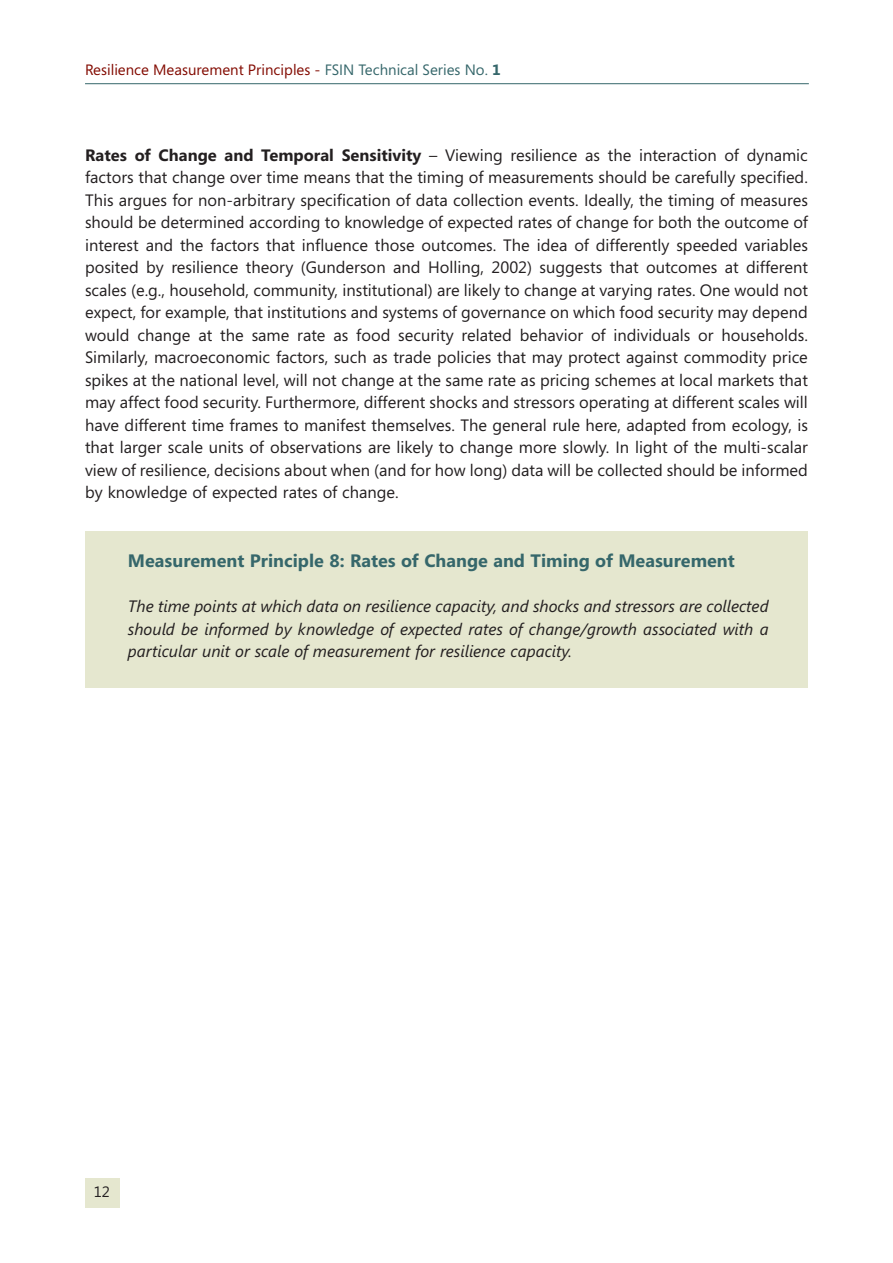
<style>
.page{position:relative;width:893px;height:1263px;background:#fff}
.page>*{position:absolute;margin:0;border:0;box-sizing:border-box;transform-origin:0 0}
.t1{font:700 18px "Segoe UI";color:#36676b}
.t2{font:16.5px/22.5px "Segoe UI";color:#231f20;text-align:justify}
.t3{font:italic 16.5px/22.5px "Segoe UI";color:#231f20;text-align:justify}
.t4{font:15px "Segoe UI";color:#820a01}
.t5{font:15px "Segoe UI";color:#231f20}
.s1{color:#36676b}
.s2{font-weight:700;color:#36676b}
.s3{font-weight:700}
</style>
<div class="page">
<hr style="left:85px;top:83px;width:724px;height:1px;background:#36676b">
<div style="left:85px;top:1178px;width:34px;height:30px;background:#e5e7cf"></div>
<div style="left:85px;top:531px;width:723px;height:156px;background:#e5e7cf"></div>
<p class="t4" style="left:85px;top:61px;width:417px">Resilience Measurement Principles - <span class="s1">FSIN Technical Series No.</span> <span class="s2">1</span></p>
<p class="t2" style="left:85px;top:144px;width:724px"><span class="s3">Rates of Change and Temporal Sensitivity</span> – Viewing resilience as the interaction of dynamic factors that change over time means that the timing of measurements should be carefully specified.<br>This argues for non-arbitrary specification of data collection events. Ideally, the timing of measures should be determined according to knowledge of expected rates of change for both the outcome of interest and the factors that influence those outcomes. The idea of differently speeded variables posited by resilience theory (Gunderson and Holling, 2002) suggests that outcomes at different scales (e.g., household, community, institutional) are likely to change at varying rates. One would not expect, for example, that institutions and systems of governance on which food security may depend would change at the same rate as food security related behavior of individuals or households.<br>Similarly, macroeconomic factors, such as trade policies that may protect against commodity price spikes at the national level, will not change at the same rate as pricing schemes at local markets that may affect food security. Furthermore, different shocks and stressors operating at different scales will have different time frames to manifest themselves. The general rule here, adapted from ecology, is that larger scale units of observations are likely to change more slowly. In light of the multi-scalar view of resilience, decisions about when (and for how long) data will be collected should be informed by knowledge of expected rates of change.</p>
<p class="t1" style="left:128px;top:551px;width:608px">Measurement Principle 8: Rates of Change and Timing of Measurement</p>
<p class="t3" style="left:128px;top:595px;width:642px">The time points at which data on resilience capacity, and shocks and stressors are collected should be informed by knowledge of expected rates of change/growth associated with a particular unit or scale of measurement for resilience capacity.</p>
<p class="t5" style="left:94px;top:1183px;width:18px">12</p>
</div>
